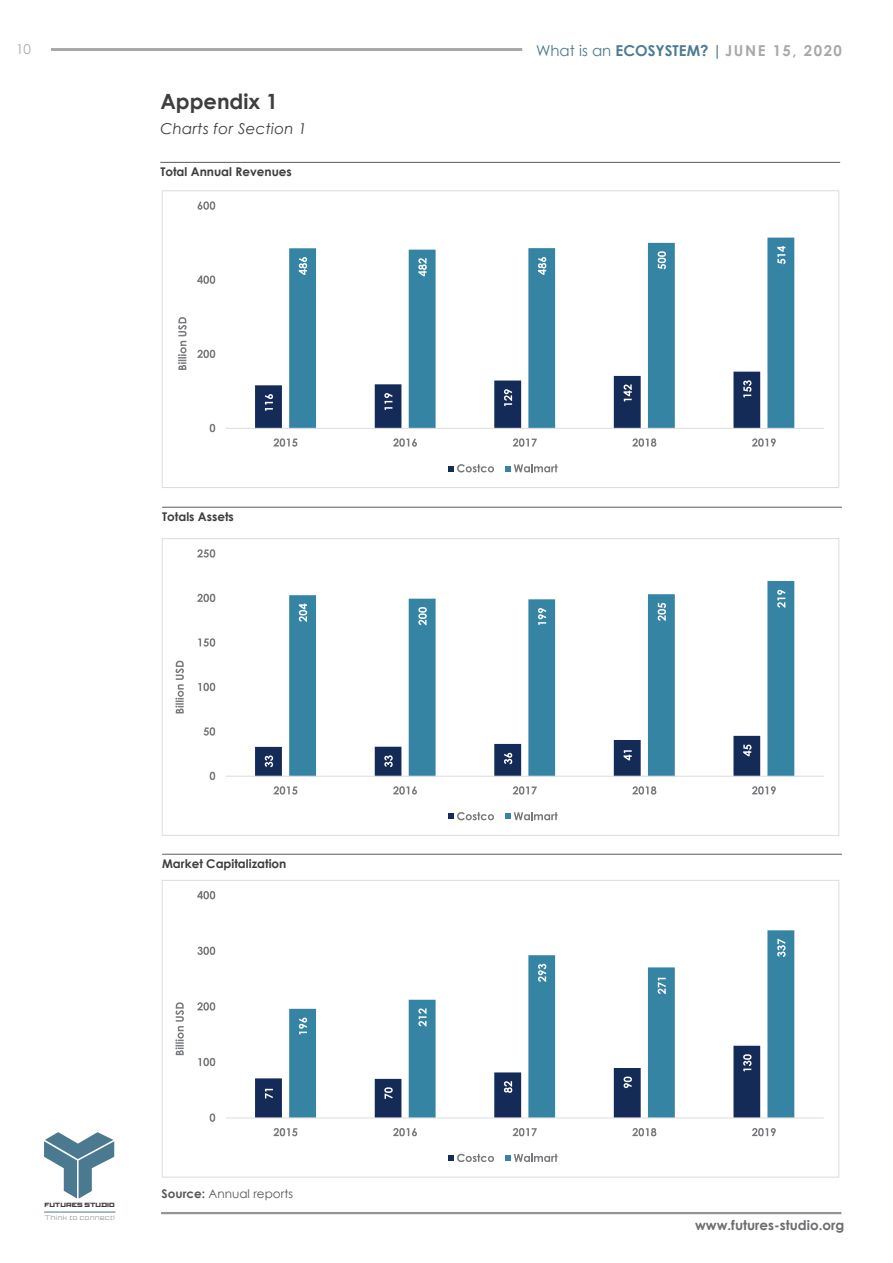
<style>
.page{position:relative;width:893px;height:1263px;background:#fff}
.page>*{position:absolute;margin:0;border:0;box-sizing:border-box;transform-origin:0 0}
.t1{font:700 21px "Century Gothic";color:#3e3e3f}
.t2{font:700 15px "Century Gothic";color:#4c7b92}
.t3{font:italic 15px "Century Gothic";letter-spacing:.02em;color:#3e3e3f}
.t4{font:700 13.5px "Century Gothic";color:#6c6d70}
.t5{font:13.5px "Century Gothic";color:#a6a8aa}
.Chart_Title{font:700 12px "Century Gothic";color:#3e3e3f}
.t6{font:12px "Century Gothic";color:#57585a}
.t7{font:6.6px "Proto Sans 06";color:#939598}
.t8{font:6.15px "Proto Sans 56";color:#3f3f3f}
.s1{font-weight:700}
.s2{font-weight:400}
.s3{color:#a6a8aa}
</style>
<div class="page">
<hr style="left:44px;top:1211px;width:71px;height:1px;background:#4c7b92">
<svg style="left:44px;top:1132px;width:70px;height:67px"></svg>
<hr style="left:51px;top:48px;width:471px;height:3px;background:#a6a8aa">
<hr style="left:161px;top:1212px;width:680px;height:2px;background:#939598">
<svg style="left:289px;top:238px;width:505px;height:190px"></svg>
<hr style="left:226px;top:428px;width:598px;height:1px;background:#dcdddf">
<svg style="left:255px;top:372px;width:505px;height:56px"></svg>
<svg style="left:299px;top:257px;width:8px;height:18px"></svg>
<svg style="left:418px;top:258px;width:9px;height:18px"></svg>
<svg style="left:538px;top:257px;width:8px;height:18px"></svg>
<svg style="left:658px;top:251px;width:8px;height:18px"></svg>
<svg style="left:777px;top:246px;width:9px;height:18px"></svg>
<svg style="left:210px;top:424px;width:5px;height:8px"></svg>
<svg style="left:197px;top:350px;width:18px;height:8px"></svg>
<svg style="left:197px;top:276px;width:18px;height:8px"></svg>
<svg style="left:198px;top:201px;width:17px;height:9px"></svg>
<svg style="left:273px;top:438px;width:24px;height:9px"></svg>
<svg style="left:393px;top:438px;width:24px;height:9px"></svg>
<svg style="left:513px;top:438px;width:24px;height:9px"></svg>
<svg style="left:632px;top:438px;width:24px;height:9px"></svg>
<svg style="left:752px;top:438px;width:24px;height:9px"></svg>
<svg style="left:448px;top:464px;width:46px;height:8px"></svg>
<svg style="left:505px;top:464px;width:53px;height:8px"></svg>
<svg style="left:178px;top:317px;width:9px;height:53px"></svg>
<svg style="left:289px;top:581px;width:505px;height:195px"></svg>
<hr style="left:226px;top:776px;width:598px;height:1px;background:#dcdddf">
<svg style="left:255px;top:736px;width:505px;height:40px"></svg>
<svg style="left:299px;top:604px;width:8px;height:18px"></svg>
<svg style="left:418px;top:607px;width:9px;height:18px"></svg>
<svg style="left:538px;top:608px;width:8px;height:17px"></svg>
<svg style="left:658px;top:603px;width:8px;height:18px"></svg>
<svg style="left:777px;top:590px;width:9px;height:18px"></svg>
<svg style="left:210px;top:772px;width:5px;height:8px"></svg>
<svg style="left:203px;top:727px;width:12px;height:9px"></svg>
<svg style="left:198px;top:683px;width:17px;height:8px"></svg>
<svg style="left:198px;top:638px;width:17px;height:9px"></svg>
<svg style="left:197px;top:594px;width:18px;height:8px"></svg>
<svg style="left:197px;top:549px;width:18px;height:9px"></svg>
<svg style="left:273px;top:786px;width:24px;height:9px"></svg>
<svg style="left:393px;top:786px;width:24px;height:9px"></svg>
<svg style="left:513px;top:786px;width:24px;height:9px"></svg>
<svg style="left:632px;top:786px;width:24px;height:9px"></svg>
<svg style="left:752px;top:786px;width:24px;height:9px"></svg>
<svg style="left:448px;top:812px;width:46px;height:8px"></svg>
<svg style="left:505px;top:812px;width:53px;height:8px"></svg>
<svg style="left:175px;top:661px;width:9px;height:52px"></svg>
<svg style="left:175px;top:1002px;width:9px;height:53px"></svg>
<svg style="left:289px;top:930px;width:505px;height:187px"></svg>
<hr style="left:226px;top:1117px;width:598px;height:1px;background:#dcdddf">
<svg style="left:255px;top:1046px;width:505px;height:72px"></svg>
<svg style="left:299px;top:1018px;width:8px;height:17px"></svg>
<svg style="left:418px;top:1008px;width:9px;height:18px"></svg>
<svg style="left:538px;top:964px;width:8px;height:18px"></svg>
<svg style="left:658px;top:978px;width:8px;height:16px"></svg>
<svg style="left:777px;top:939px;width:9px;height:18px"></svg>
<svg style="left:210px;top:1113px;width:5px;height:9px"></svg>
<svg style="left:198px;top:1058px;width:17px;height:8px"></svg>
<svg style="left:197px;top:1002px;width:18px;height:8px"></svg>
<svg style="left:197px;top:947px;width:18px;height:8px"></svg>
<svg style="left:197px;top:891px;width:18px;height:8px"></svg>
<svg style="left:273px;top:1128px;width:24px;height:8px"></svg>
<svg style="left:393px;top:1128px;width:24px;height:8px"></svg>
<svg style="left:513px;top:1128px;width:24px;height:8px"></svg>
<svg style="left:632px;top:1128px;width:24px;height:8px"></svg>
<svg style="left:752px;top:1128px;width:24px;height:8px"></svg>
<svg style="left:448px;top:1154px;width:46px;height:8px"></svg>
<svg style="left:505px;top:1154px;width:53px;height:8px"></svg>
<hr style="left:162px;top:507px;width:680px;height:1px;background:#6c6d70">
<hr style="left:162px;top:854px;width:680px;height:1px;background:#6c6d70">
<hr style="left:160px;top:162px;width:680px;height:1px;background:#6c6d70">
<p class="t5" style="left:16px;top:39px;width:16px">10</p>
<p class="t1" style="left:160px;top:86px;width:119px">Appendix 1</p>
<p class="t3" style="left:160px;top:118px;width:148px">Charts for Section 1</p>
<p class="Chart_Title" style="left:160px;top:163px;width:133px">Total Annual Revenues</p>
<p class="Chart_Title" style="left:162px;top:508px;width:73px">Totals Assets</p>
<p class="Chart_Title" style="left:162px;top:855px;width:126px">Market Capitalization</p>
<p class="t8" style="left:44px;top:1201px;width:72px">FUTURES STUDIO</p>
<p class="t7" style="left:45px;top:1213px;width:72px">Think to connect!</p>
<p class="t6" style="left:162px;top:1186px;width:133px"><span class="s1">Source:</span> Annual reports</p>
<p class="t2" style="left:536px;top:40px;width:307px"><span class="s2">What is an</span> ECOSYSTEM? | <span class="s3">JUNE 15, 2020</span></p>
<p class="t4" style="left:695px;top:1214px;width:151px">www.futures-studio.org</p>
</div>
